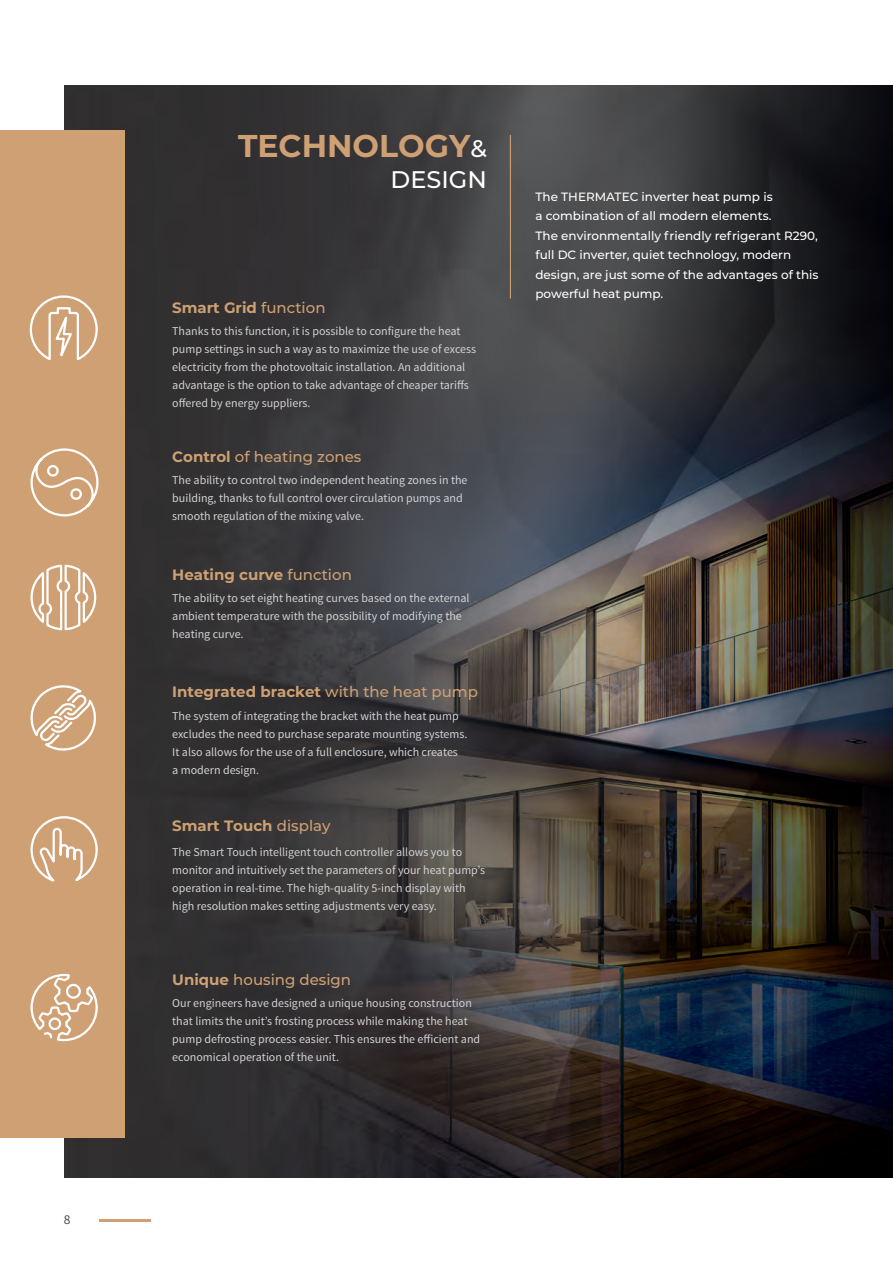
<style>
.page{position:relative;width:893px;height:1263px;background:#fff}
.page>*{position:absolute;margin:0;border:0;box-sizing:border-box;transform-origin:0 0}
.Header_2{font:700 31.5px "Montserrat";color:#cea073}
.Header_2-2{font:500 24px "Montserrat";color:#fff}
.Header_3{font:700 15px "Montserrat";color:#cea073}
.Header_3-2{font:500 15px "Montserrat";color:#cea073}
.t1{font:13.5px "Source Sans Pro";color:#4b4c4d}
.Paragraph_2{font:12px/18px "Source Sans Pro";color:#d1d2d4}
.Paragraph_2-2{font:500 12px/19.5px "Montserrat";color:#fff}
.s1{font-weight:500;font-size:24px;color:#fff}
.s2{font-weight:500}
.s3{font-weight:700}
</style>
<div class="page">
<img style="left:64px;top:85px;width:829px;height:1093px">
<div style="left:0;top:130px;width:125px;height:1007px;background:#cea073"></div>
<svg style="left:30px;top:973px;width:68px;height:69px"></svg>
<svg style="left:30px;top:816px;width:68px;height:66px"></svg>
<svg style="left:29px;top:295px;width:69px;height:66px"></svg>
<svg style="left:30px;top:448px;width:69px;height:69px"></svg>
<svg style="left:30px;top:564px;width:67px;height:67px"></svg>
<svg style="left:30px;top:685px;width:66px;height:66px"></svg>
<hr style="left:510px;top:135px;width:1px;height:163px;background:#cea073">
<hr style="left:99px;top:1219px;width:51px;height:2px;background:#cea073">
<p class="t1" style="left:64px;top:1211px;width:8px">8</p>
<p class="Header_2" style="left:238px;top:123px;width:250px">TECHNOLOGY<span class="s1">&amp;</span></p>
<p class="Header_2-2" style="left:391px;top:163px;width:98px">DESIGN</p>
<p class="Header_3" style="left:172px;top:297px;width:155px">Smart Grid <span class="s2">function</span></p>
<p class="Paragraph_2" style="left:172px;top:322px;width:305px">Thanks to this function, it is possible to configure the heat pump settings in such a way as to maximize the use of excess electricity from the photovoltaic installation. An additional advantage is the option to take advantage of cheaper tariffs offered by energy suppliers.</p>
<p class="Header_3-2" style="left:172px;top:446px;width:191px"><span class="s3">Control</span> of heating zones</p>
<p class="Paragraph_2" style="left:172px;top:471px;width:297px">The ability to control two independent heating zones in the building, thanks to full control over circulation pumps and smooth regulation of the mixing valve.</p>
<p class="Header_3" style="left:172px;top:564px;width:181px">Heating curve <span class="s2">function</span></p>
<p class="Paragraph_2" style="left:172px;top:589px;width:299px">The ability to set eight heating curves based on the external ambient temperature with the possibility of modifying the heating curve.</p>
<p class="Header_3" style="left:172px;top:681px;width:307px">Integrated bracket <span class="s2">with the heat pump</span></p>
<p class="Paragraph_2" style="left:172px;top:707px;width:297px">The system of integrating the bracket with the heat pump excludes the need to purchase separate mounting systems.<br>It also allows for the use of a full enclosure, which creates<br>a modern design.</p>
<p class="Header_3" style="left:172px;top:815px;width:160px">Smart Touch <span class="s2">display</span></p>
<p class="Paragraph_2" style="left:172px;top:843px;width:314px">The Smart Touch intelligent touch controller allows you to monitor and intuitively set the parameters of your heat pump’s operation in real-time. The high-quality 5-inch display with high resolution makes setting adjustments very easy.</p>
<p class="Header_3-2" style="left:172px;top:969px;width:180px"><span class="s3">Unique</span> housing design</p>
<p class="Paragraph_2" style="left:172px;top:994px;width:309px">Our engineers have designed a unique housing construction that limits the unit’s frosting process while making the heat pump defrosting process easier. This ensures the efficient and economical operation of the unit.</p>
<p class="Paragraph_2-2" style="left:535px;top:186px;width:285px">The THERMATEC inverter heat pump is<br>a combination of all modern elements.<br>The environmentally friendly refrigerant R290, full DC inverter, quiet technology, modern design, are just some of the advantages of this powerful heat pump.</p>
</div>
